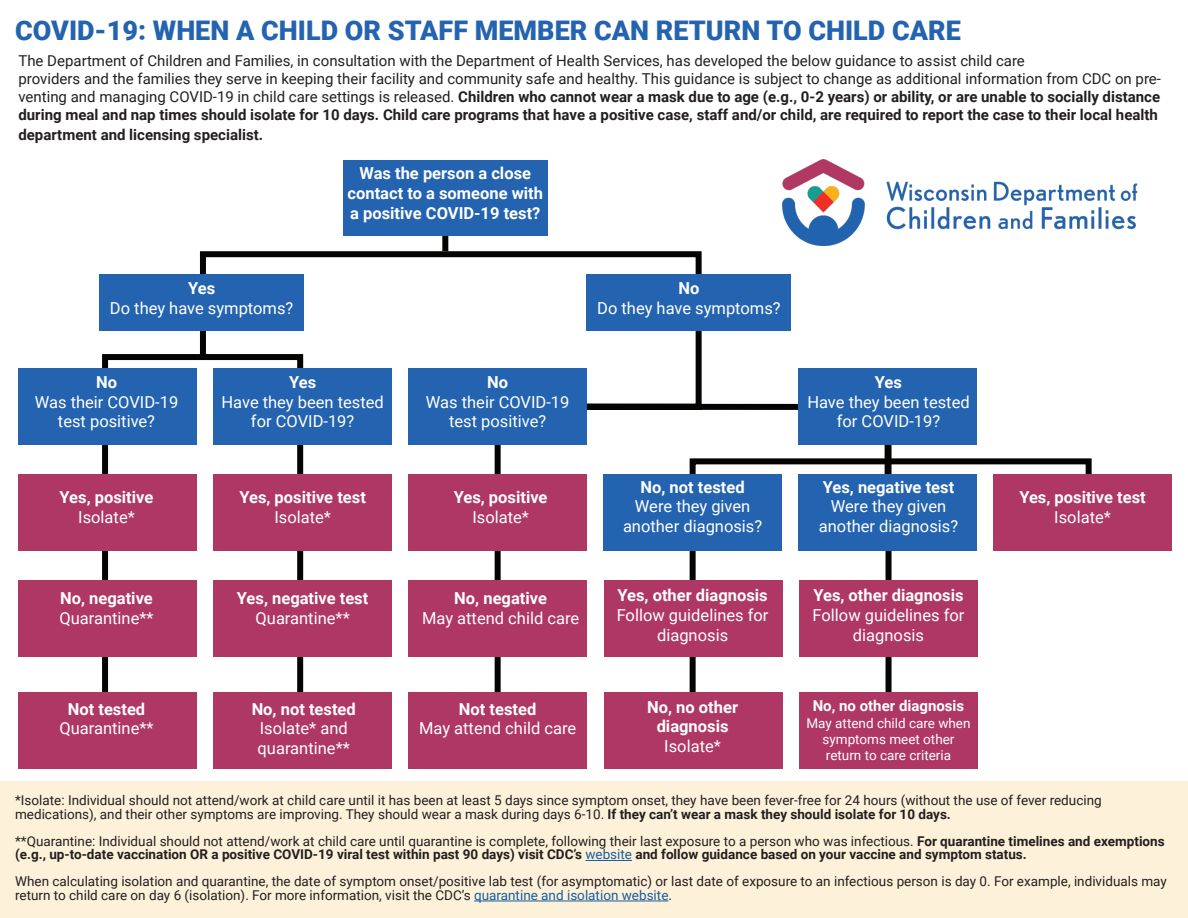
<style>
.page{position:relative;width:1188px;height:918px;background:#fff}
.page>*{position:absolute;margin:0;border:0;box-sizing:border-box;transform-origin:0 0}
.t1{font:900 27px "Roboto";color:#2463af}
.t2{font:16.5px/19.8px "Roboto";color:#fff;text-align:center}
.t3{font:700 16.5px "Roboto";color:#fff}
.t4{font:700 15px/18px "Roboto";color:#231f20;text-align:justify}
.t5{font:15px "Roboto";color:#231f20}
.t6{font:700 15px "Roboto";color:#fff}
.t7{font:13.5px/13.5px "Roboto";color:#231f20}
.t8{font:700 13.5px/13.5px "Roboto";color:#231f20}
.t9{font:13.5px "Roboto";color:#fff}
.s1{font-weight:400}
.s2{font-weight:700}
.s3{font-weight:400;color:#175d9e}
.s4{color:#175d9e}
</style>
<div class="page">
<div style="left:0;top:782px;width:1188px;height:136px;background:#fef1d9"></div>
<div style="left:885px;top:410px;width:6px;height:103px;background:#040503"></div>
<svg style="left:689px;top:455px;width:403px;height:237px"></svg>
<div style="left:495px;top:411px;width:6px;height:307px;background:#040503"></div>
<div style="left:886px;top:411px;width:6px;height:307px;background:#040503"></div>
<div style="left:102px;top:354px;width:201px;height:380px;border:6px solid #040503"></div>
<div style="left:442px;top:223px;width:6px;height:28px;background:#040503"></div>
<svg style="left:197px;top:248px;width:601px;height:162px"></svg>
<hr style="left:585px;top:860px;width:47px;height:1px;background:#175d9e">
<hr style="left:474px;top:901px;width:194px;height:1px;background:#175d9e">
<div style="left:18px;top:368px;width:179px;height:77px;background:#2463af"></div>
<div style="left:18px;top:474px;width:179px;height:77px;background:#af3763"></div>
<div style="left:18px;top:580px;width:179px;height:77px;background:#af3763"></div>
<div style="left:18px;top:692px;width:179px;height:77px;background:#af3763"></div>
<div style="left:213px;top:368px;width:179px;height:77px;background:#2463af"></div>
<div style="left:213px;top:474px;width:179px;height:77px;background:#af3763"></div>
<div style="left:213px;top:580px;width:179px;height:77px;background:#af3763"></div>
<div style="left:604px;top:580px;width:179px;height:77px;background:#af3763"></div>
<div style="left:213px;top:692px;width:179px;height:77px;background:#af3763"></div>
<div style="left:604px;top:692px;width:179px;height:77px;background:#af3763"></div>
<div style="left:408px;top:368px;width:179px;height:77px;background:#2463af"></div>
<div style="left:408px;top:474px;width:179px;height:77px;background:#af3763"></div>
<div style="left:408px;top:580px;width:179px;height:77px;background:#af3763"></div>
<div style="left:799px;top:580px;width:179px;height:77px;background:#af3763"></div>
<div style="left:408px;top:692px;width:179px;height:77px;background:#af3763"></div>
<div style="left:799px;top:692px;width:179px;height:77px;background:#af3763"></div>
<div style="left:603px;top:474px;width:179px;height:77px;background:#2463af"></div>
<div style="left:798px;top:368px;width:179px;height:77px;background:#2463af"></div>
<div style="left:798px;top:474px;width:179px;height:77px;background:#2463af"></div>
<div style="left:993px;top:474px;width:179px;height:77px;background:#af3763"></div>
<div style="left:343px;top:160px;width:204px;height:76px;background:#2463af"></div>
<div style="left:100px;top:274px;width:204px;height:57px;background:#2463af"></div>
<div style="left:587px;top:274px;width:204px;height:57px;background:#2463af"></div>
<img style="left:783px;top:160px;width:355px;height:86px">
<p class="t1" style="left:15px;top:12px;width:947px">COVID-19: WHEN A CHILD OR STAFF MEMBER CAN RETURN TO CHILD CARE</p>
<p class="t5" style="left:18px;top:50px;width:1008px">The Department of Children and Families, in consultation with the Department of Health Services, has developed the below guidance to assist child care</p>
<p class="t4" style="left:18px;top:69px;width:1144px"><span class="s1">providers and the families they serve in keeping their facility and community safe and healthy. This guidance is subject to change as additional information from CDC on pre&shy;venting and managing COVID-19 in child care settings is released.</span> Children who cannot wear a mask due to age (e.g., 0-2 years) or ability, or are unable to socially distance during meal and nap times should isolate for 10 days. Child care programs that have a positive case, staff and/or child, are required to report the case to their local health</p>
<p class="t4" style="left:18px;top:125px;width:246px">department and licensing specialist.</p>
<p class="t3" style="left:360px;top:162px;width:173px">Was the person a close</p>
<p class="t3" style="left:348px;top:181px;width:197px">contact to a someone with</p>
<p class="t3" style="left:350px;top:201px;width:192px">a positive COVID-19 test?</p>
<p class="t3" style="left:188px;top:277px;width:29px">Yes</p>
<p class="t2" style="left:110px;top:298px;width:185px">Do they have symptoms?</p>
<p class="t3" style="left:96px;top:370px;width:22px">No</p>
<p class="t2" style="left:35px;top:391px;width:145px">Was their COVID-19 test positive?</p>
<p class="t3" style="left:60px;top:486px;width:95px">Yes, positive</p>
<p class="t2" style="left:78px;top:507px;width:58px">Isolate*</p>
<p class="t3" style="left:60px;top:587px;width:94px">No, negative</p>
<p class="t2" style="left:59px;top:608px;width:96px">Quarantine**</p>
<p class="t3" style="left:68px;top:697px;width:79px">Not tested</p>
<p class="t2" style="left:59px;top:718px;width:96px">Quarantine**</p>
<p class="t3" style="left:289px;top:370px;width:29px">Yes</p>
<p class="t2" style="left:222px;top:391px;width:164px">Have they been tested for COVID-19?</p>
<p class="t3" style="left:239px;top:486px;width:128px">Yes, positive test</p>
<p class="t2" style="left:274px;top:507px;width:58px">Isolate*</p>
<p class="t3" style="left:237px;top:587px;width:133px">Yes, negative test</p>
<p class="t2" style="left:256px;top:608px;width:96px">Quarantine**</p>
<p class="t3" style="left:252px;top:697px;width:106px">No, not tested</p>
<p class="t2" style="left:260px;top:718px;width:90px">Isolate* and</p>
<p class="t2" style="left:258px;top:738px;width:94px">quarantine**</p>
<p class="t3" style="left:678px;top:277px;width:22px">No</p>
<p class="t2" style="left:597px;top:298px;width:185px">Do they have symptoms?</p>
<p class="t3" style="left:487px;top:370px;width:22px">No</p>
<p class="t2" style="left:426px;top:391px;width:145px">Was their COVID-19 test positive?</p>
<p class="t3" style="left:454px;top:486px;width:95px">Yes, positive</p>
<p class="t2" style="left:472px;top:507px;width:58px">Isolate*</p>
<p class="t3" style="left:454px;top:587px;width:94px">No, negative</p>
<p class="t2" style="left:422px;top:608px;width:159px">May attend child care</p>
<p class="t3" style="left:459px;top:697px;width:79px">Not tested</p>
<p class="t2" style="left:419px;top:718px;width:159px">May attend child care</p>
<p class="t3" style="left:641px;top:475px;width:106px">No, not tested</p>
<p class="t2" style="left:635px;top:496px;width:117px">Were they given</p>
<p class="t2" style="left:623px;top:516px;width:141px">another diagnosis?</p>
<p class="t3" style="left:618px;top:584px;width:152px">Yes, other diagnosis</p>
<p class="t2" style="left:617px;top:604px;width:153px">Follow guidelines for</p>
<p class="t2" style="left:657px;top:624px;width:73px">diagnosis</p>
<p class="t3" style="left:647px;top:695px;width:92px">No, no other</p>
<p class="t3" style="left:657px;top:715px;width:73px">diagnosis</p>
<p class="t2" style="left:664px;top:736px;width:58px">Isolate*</p>
<p class="t3" style="left:875px;top:370px;width:29px">Yes</p>
<p class="t2" style="left:807px;top:391px;width:164px">Have they been tested for COVID-19?</p>
<p class="t3" style="left:823px;top:475px;width:133px">Yes, negative test</p>
<p class="t2" style="left:819px;top:496px;width:141px">Were they given another diagnosis?</p>
<p class="t3" style="left:813px;top:584px;width:152px">Yes, other diagnosis</p>
<p class="t2" style="left:813px;top:604px;width:153px">Follow guidelines for</p>
<p class="t2" style="left:853px;top:624px;width:73px">diagnosis</p>
<p class="t6" style="left:813px;top:696px;width:153px">No, no other diagnosis</p>
<p class="t9" style="left:807px;top:713px;width:166px">May attend child care when</p>
<p class="t9" style="left:823px;top:730px;width:134px">symptoms meet other</p>
<p class="t9" style="left:826px;top:746px;width:127px">return to care criteria</p>
<p class="t3" style="left:1019px;top:486px;width:128px">Yes, positive test</p>
<p class="t2" style="left:1054px;top:507px;width:58px">Isolate*</p>
<p class="t7" style="left:15px;top:793px;width:1088px">*Isolate: Individual should not attend/work at child care until it has been at least 5 days since symptom onset, they have been fever-free for 24 hours (without the use of fever reducing medications), and their other symptoms are improving. They should wear a mask during days 6-10. <span class="s2">If they can’t wear a mask they should isolate for 10 days.</span></p>
<p class="t8" style="left:15px;top:834px;width:1151px"><span class="s1">**Quarantine: Individual should not attend/work at child care until quarantine is complete, following their last exposure to a person who was infectious.</span> For quarantine timelines and exemptions (e.g., up-to-date vaccination OR a positive COVID-19 viral test within past 90 days) visit CDC’s <span class="s3">website</span> and follow guidance based on your vaccine and symptom status.</p>
<p class="t7" style="left:15px;top:874px;width:1153px">When calculating isolation and quarantine, the date of symptom onset/positive lab test (for asymptomatic) or last date of exposure to an infectious person is day 0. For example, individuals may return to child care on day 6 (isolation). For more information, visit the CDC’s <span class="s4">quarantine and isolation website</span>.</p>
</div>
